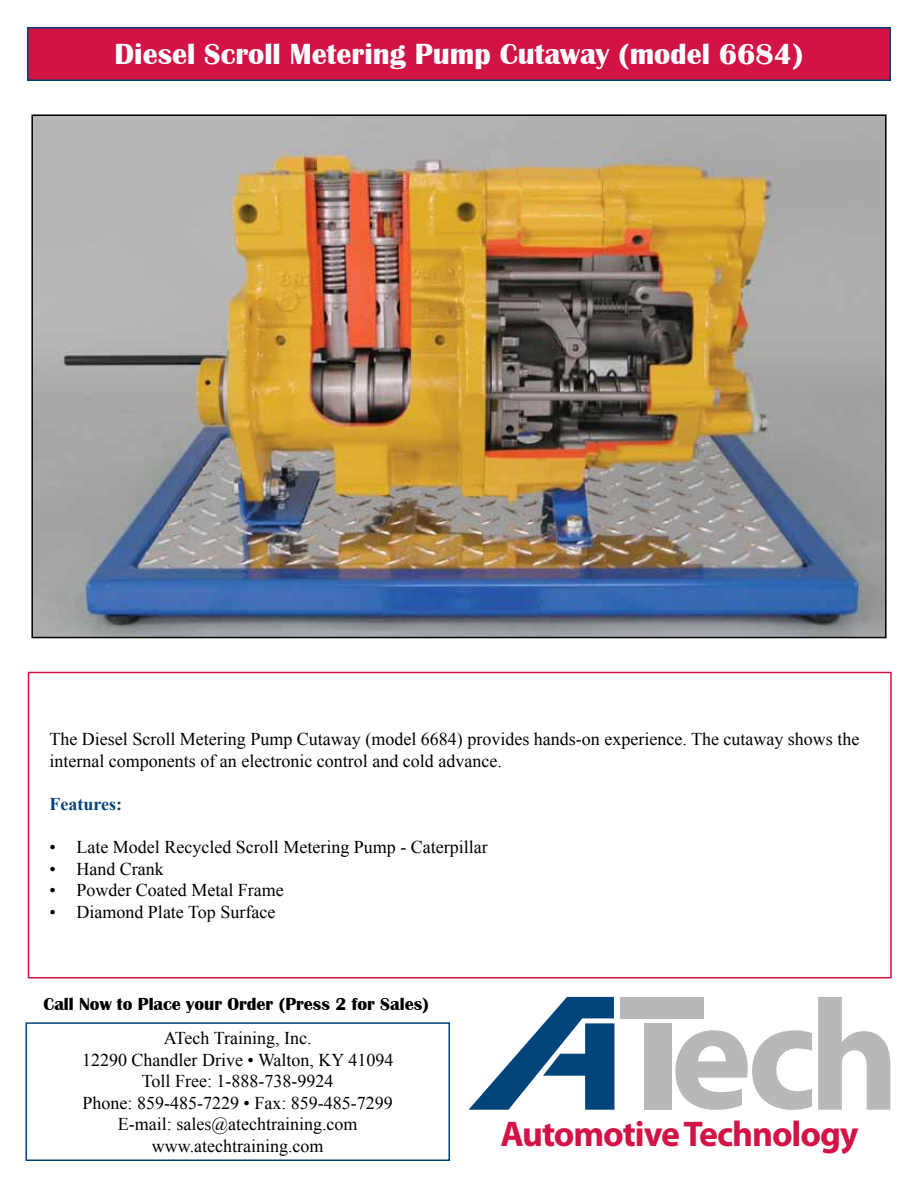
<style>
.page{position:relative;width:918px;height:1188px;background:#fff}
.page>*{position:absolute;margin:0;border:0;box-sizing:border-box;transform-origin:0 0}
.t1{font:700 35.85px "Myriad Pro";letter-spacing:-.03em;color:#d31245}
.t2{font:700 30px "Britannic";color:#fff}
.t3{font:18px/21.6px "Times New Roman";color:#000;text-align:center}
.t4{font:700 18px "Britannic";color:#000}
.t5{font:700 18px "Times New Roman";color:#00447c}
</style>
<div class="page">
<div style="left:28px;top:28px;width:862px;height:52px;background:#d31245"></div>
<div style="left:27px;top:27px;width:864px;height:54px;border:2px solid #00447c"></div>
<div style="left:26px;top:1022px;width:424px;height:139px;border:2px solid #00447c"></div>
<svg style="left:675px;top:1030px;width:137px;height:80px"></svg>
<svg style="left:818px;top:997px;width:72px;height:113px"></svg>
<svg style="left:469px;top:997px;width:145px;height:113px"></svg>
<div style="left:620px;top:997px;width:83px;height:21px;background:#b6b8ba"></div>
<div style="left:645px;top:1023px;width:27px;height:87px;background:#b6b8ba"></div>
<div style="left:28px;top:672px;width:864px;height:306px;border:2px solid #d31245"></div>
<img style="left:34px;top:117px;width:850px;height:518px">
<h2 class="t2" style="left:115px;top:37px;width:690px">Diesel Scroll Metering Pump Cutaway (model 6684)</h2>
<p class="t3" style="left:49px;top:728px;width:811px;text-align:left">The Diesel Scroll Metering Pump Cutaway (model 6684) provides hands-on experience. The cutaway shows the internal components of an electronic control and cold advance.</p>
<p class="t5" style="left:49px;top:791px;width:74px">Features:</p>
<p class="t3" style="left:49px;top:836px;width:440px">• Late Model Recycled Scroll Metering Pump - Caterpillar</p>
<p class="t3" style="left:49px;top:857px;width:116px">• Hand Crank</p>
<p class="t3" style="left:49px;top:879px;width:236px">• Powder Coated Metal Frame</p>
<p class="t3" style="left:49px;top:901px;width:227px">• Diamond Plate Top Surface</p>
<p class="t4" style="left:44px;top:994px;width:387px">Call Now to Place your Order (Press 2 for Sales)</p>
<p class="t3" style="left:82px;top:1027px;width:313px">ATech Training, Inc.<br>12290 Chandler Drive • Walton, KY 41094<br>Toll Free: 1-888-738-9924<br>Phone: 859-485-7229 • Fax: 859-485-7299<br>E-mail: sales@atechtraining.com www.atechtraining.com</p>
<h1 class="t1" style="left:500px;top:1111px;width:360px">Automotive Technology</h1>
</div>
